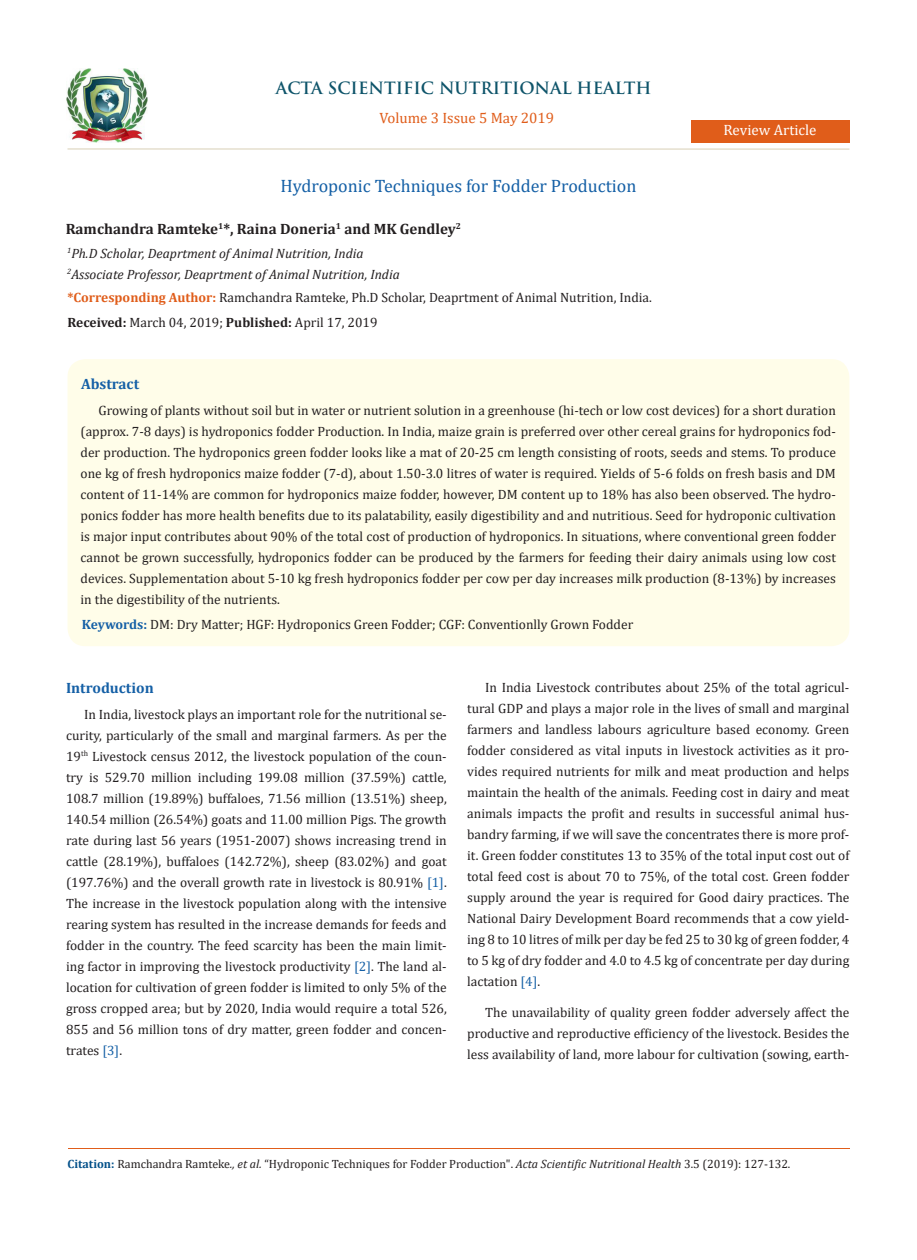
<style>
.page{position:relative;width:917px;height:1260px;background:#fff}
.page>*{position:absolute;margin:0;border:0;box-sizing:border-box;transform-origin:0 0}
.t1{font:18px "Cambria";color:#1560a6}
.t2{font:700 16.5px "Trajan Pro";color:#0e546a}
.t3{font:700 15px "Cambria";color:#231f20}
.t4{font:15px "Cambria";color:#e05d1a}
.t5{font:700 15px "Cambria";color:#1560a6}
.t6{font:15px "Cambria";color:#fff}
.t7{font:13.5px/21px "Cambria";color:#231f20;text-align:justify}
.t8{font:italic 13.5px "Cambria";color:#231f20}
.t9{font:12px "Cambria";color:#231f20}
.s1{font-weight:700;color:#e05d1a}
.s2{font-weight:700}
.s3{font-weight:700;color:#1560a6}
.s4{color:#1560a6}
.s5{font-weight:700;color:#035089}
.s6{font-style:italic}
</style>
<div class="page">
<img style="left:67px;top:68px;width:80px;height:74px">
<div style="left:690px;top:120px;width:159px;height:22px;background:#e05d1a"></div>
<div style="left:67px;top:359px;width:782px;height:287px;background:#fffde9;border-radius:18px"></div>
<hr style="left:68px;top:1148px;width:781px;height:1px;background:#e05d1a">
<hr style="left:67px;top:148px;width:782px;height:2px;background:#e5dfce">
<p class="t2" style="left:276px;top:77px;width:377px">ACTA SCIENTIFIC NUTRITIONAL HEALTH</p>
<p class="t4" style="left:379px;top:109px;width:176px">Volume 3 Issue 5 May 2019</p>
<p class="t1" style="left:280px;top:175px;width:357px">Hydroponic Techniques for Fodder Production</p>
<p class="t3" style="left:66px;top:218px;width:397px">Ramchandra Ramteke<sup>1</sup>*, Raina Doneria<sup>1</sup> and MK Gendley<sup>2</sup></p>
<p class="t8" style="left:67px;top:244px;width:298px"><sup>1</sup>Ph.D Scholar, Deaprtment of Animal Nutrition, India</p>
<p class="t8" style="left:67px;top:265px;width:334px"><sup>2</sup>Associate Professor, Deaprtment of Animal Nutrition, India</p>
<p class="t7" style="left:67px;top:287px;width:586px"><span class="s1">*Corresponding Author:</span> Ramchandra Ramteke, Ph.D Scholar, Deaprtment of Animal Nutrition, India.</p>
<p class="t7" style="left:67px;top:311px;width:311px"><span class="s2">Received:</span> March 04, 2019; <span class="s2">Published:</span> April 17, 2019</p>
<p class="t6" style="left:723px;top:121px;width:94px">Review Article</p>
<p class="t5" style="left:81px;top:373px;width:60px">Abstract</p>
<p class="t7" style="left:80px;top:400px;width:757px;text-indent:18px">Growing of plants without soil but in water or nutrient solution in a greenhouse (hi-tech or low cost devices) for a short duration (approx. 7-8 days) is hydroponics fodder Production. In India, maize grain is preferred over other cereal grains for hydroponics fod&shy;der production. The hydroponics green fodder looks like a mat of 20-25 cm length consisting of roots, seeds and stems. To produce one kg of fresh hydroponics maize fodder (7-d), about 1.50-3.0 litres of water is required. Yields of 5-6 folds on fresh basis and DM content of 11-14% are common for hydroponics maize fodder, however, DM content up to 18% has also been observed. The hydro&shy;ponics fodder has more health benefits due to its palatability, easily digestibility and and nutritious. Seed for hydroponic cultivation is major input contributes about 90% of the total cost of production of hydroponics. In situations, where conventional green fodder cannot be grown successfully, hydroponics fodder can be produced by the farmers for feeding their dairy animals using low cost devices. Supplementation about 5-10 kg fresh hydroponics fodder per cow per day increases milk production (8-13%) by increases in the digestibility of the nutrients.</p>
<p class="t7" style="left:82px;top:613px;width:553px"><span class="s3">Keywords:</span> DM: Dry Matter; HGF: Hydroponics Green Fodder; CGF: Conventionlly Grown Fodder</p>
<p class="t5" style="left:66px;top:678px;width:89px">Introduction</p>
<p class="t7" style="left:66px;top:704px;width:382px;text-indent:18px">In India, livestock plays an important role for the nutritional se&shy;curity, particularly of the small and marginal farmers. As per the 19<sup>th</sup> Livestock census 2012, the livestock population of the coun&shy;try is 529.70 million including 199.08 million (37.59%) cattle, 108.7 million (19.89%) buffaloes, 71.56 million (13.51%) sheep, 140.54 million (26.54%) goats and 11.00 million Pigs. The growth rate during last 56 years (1951-2007) shows increasing trend in cattle (28.19%), buffaloes (142.72%), sheep (83.02%) and goat (197.76%) and the overall growth rate in livestock is 80.91% <span class="s4">[1]</span>.<br>The increase in the livestock population along with the intensive rearing system has resulted in the increase demands for feeds and fodder in the country. The feed scarcity has been the main limit&shy;ing factor in improving the livestock productivity <span class="s4">[2]</span>. The land al&shy;location for cultivation of green fodder is limited to only 5% of the gross cropped area; but by 2020, India would require a total 526, 855 and 56 million tons of dry matter, green fodder and concen&shy;trates <span class="s4">[3]</span>.</p>
<p class="t7" style="left:467px;top:677px;width:384px;text-indent:18px">In India Livestock contributes about 25% of the total agricul&shy;tural GDP and plays a major role in the lives of small and marginal farmers and landless labours agriculture based economy. Green fodder considered as vital inputs in livestock activities as it pro&shy;vides required nutrients for milk and meat production and helps maintain the health of the animals. Feeding cost in dairy and meat animals impacts the profit and results in successful animal hus&shy;bandry farming, if we will save the concentrates there is more prof&shy;it. Green fodder constitutes 13 to 35% of the total input cost out of total feed cost is about 70 to 75%, of the total cost. Green fodder supply around the year is required for Good dairy practices. The National Dairy Development Board recommends that a cow yield&shy;ing 8 to 10 litres of milk per day be fed 25 to 30 kg of green fodder, 4 to 5 kg of dry fodder and 4.0 to 4.5 kg of concentrate per day during lactation <span class="s4">[4]</span>.</p>
<p class="t7" style="left:467px;top:1002px;width:384px;text-indent:18px">The unavailability of quality green fodder adversely affect the productive and reproductive efficiency of the livestock. Besides the less availability of land, more labour for cultivation (sowing, earth-</p>
<p class="t9" style="left:68px;top:1156px;width:724px"><span class="s5">Citation:</span> Ramchandra Ramteke<span class="s6">., et al.</span> “Hydroponic Techniques for Fodder Production". <span class="s6">Acta Scientific Nutritional Health</span> 3.5 (2019): 127-132.</p>
</div>
